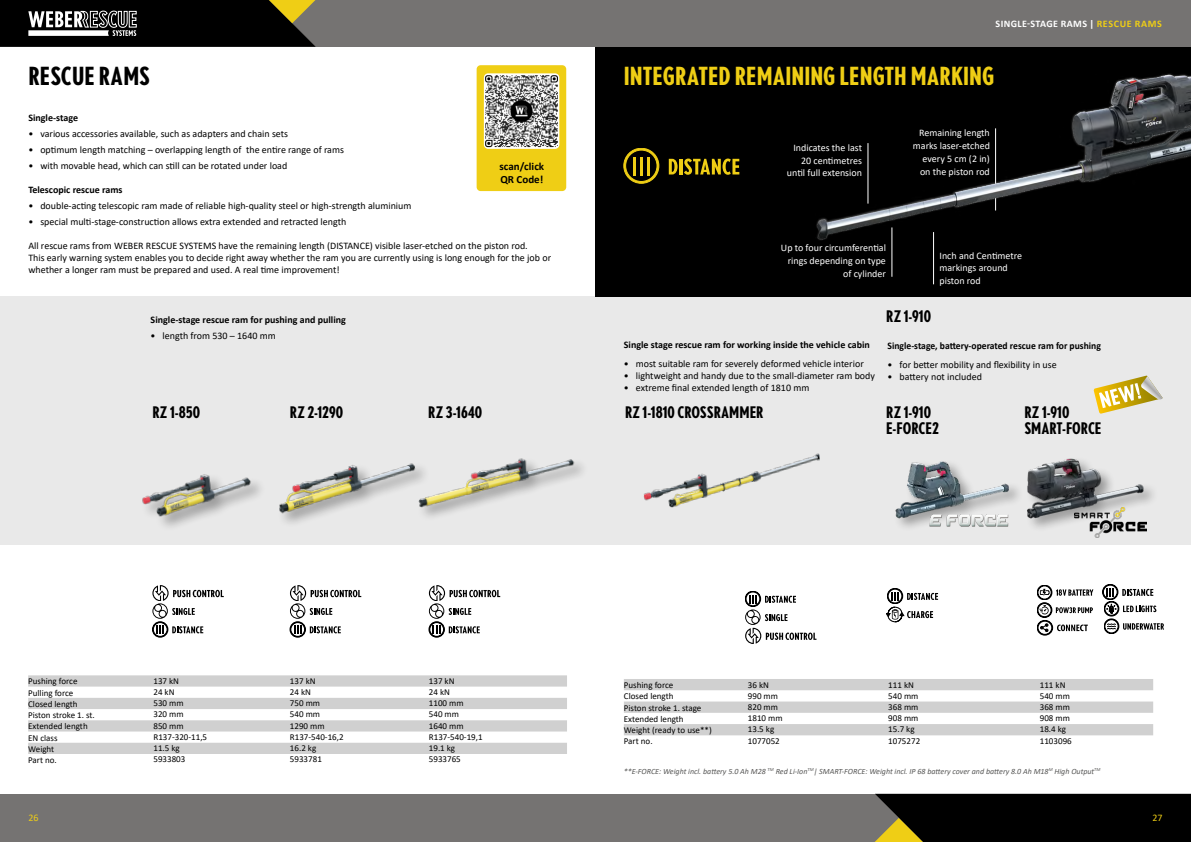
<style>
.page{position:relative;width:1191px;height:842px;background:#fff}
.page>*{position:absolute;margin:0;border:0;box-sizing:border-box;transform-origin:0 0}
.t1{font:700 condensed 25px "Nobel";color:#efce15}
.t2{font:700 condensed 25px "Nobel";color:#000}
.t3{font:700 condensed 16px/16px "Nobel";color:#000}
.t4{font:700 11px/13px "Calibri";color:#000}
.t5{font:10px/12px "Calibri";color:#000}
.t6{font:10px/12.9px "Calibri";color:#fff;text-align:right}
.t7{font:700 10px "Calibri";color:#000}
.t8{font:700 10px "Calibri";color:#000;scale:.96 1}
.t9{font:700 10px "Calibri";letter-spacing:.04em;color:#fff}
.t10{font:10px "Calibri";color:#efce15}
.t11{font:9px/11.2px "Calibri";color:#000}
.t12{font:italic 8px "Calibri";color:#575756}
.s1{color:#efce15}
.s2{color:#585756}
</style>
<div class="page">
<div style="left:595px;top:297px;width:596px;height:248px;background:#e9e9e9"></div>
<div style="left:0;top:297px;width:595px;height:248px;background:#e9e9e9"></div>
<div style="left:595px;top:45px;width:596px;height:252px;background:#000"></div>
<div style="left:476px;top:65px;width:90px;height:126px;background:#efce15;border-radius:4px"></div>
<div style="left:0;top:794px;width:1191px;height:48px;background:#757372"></div>
<svg style="left:875px;top:794px;width:316px;height:48px;background:#0d0c05"></svg>
<div style="left:0;top:0;width:1191px;height:47px;background:#757372"></div>
<svg style="left:0;top:0;width:316px;height:47px;background:#25241d"></svg>
<svg style="left:28px;top:675px;width:539px;height:79px;fill:#d0d0d0"></svg>
<hr style="left:933px;top:232px;width:1px;height:52px;background:#fff">
<hr style="left:891px;top:227px;width:1px;height:50px;background:#fff">
<svg style="left:624px;top:679px;width:529px;height:56px"></svg>
<svg style="left:1093px;top:376px;width:69px;height:38px"></svg>
<img style="left:484px;top:73px;width:75px;height:76px">
<img style="left:142px;top:474px;width:118px;height:53px">
<img style="left:279px;top:465px;width:123px;height:58px">
<img style="left:402px;top:458px;width:181px;height:59px">
<svg style="left:152px;top:585px;width:72px;height:52px"></svg>
<svg style="left:290px;top:585px;width:71px;height:52px"></svg>
<svg style="left:429px;top:585px;width:71px;height:52px"></svg>
<img style="left:895px;top:461px;width:124px;height:67px">
<img style="left:816px;top:73px;width:375px;height:188px">
<svg style="left:623px;top:148px;width:36px;height:36px"></svg>
<hr style="left:647px;top:157px;width:3px;height:19px;background:#efce15">
<svg style="left:669px;top:159px;width:8px;height:15px"></svg>
<hr style="left:679px;top:159px;width:3px;height:15px;background:#efce15">
<svg style="left:684px;top:159px;width:55px;height:16px"></svg>
<svg style="left:886px;top:588px;width:52px;height:34px"></svg>
<img style="left:929px;top:515px;width:79px;height:12px">
<img style="left:1094px;top:533px;width:13px;height:4px">
<div style="left:1025px;top:456px;width:133px;height:77px;background:#000;opacity:.35"></div>
<img style="left:1025px;top:456px;width:126px;height:71px">
<svg style="left:1037px;top:585px;width:56px;height:50px"></svg>
<svg style="left:1102px;top:584px;width:62px;height:50px"></svg>
<img style="left:643px;top:453px;width:177px;height:55px">
<svg style="left:745px;top:591px;width:71px;height:52px"></svg>
<h1 class="t2" style="left:28px;top:62px;width:123px">RESCUE RAMS</h1>
<p class="t7" style="left:28px;top:111px;width:51px">Single-stage</p>
<p class="t5" style="left:28px;top:127px;width:261px">• various accessories available, such as adapters and chain sets</p>
<p class="t5" style="left:28px;top:143px;width:317px">• optimum length matching – overlapping length of the entire range of rams</p>
<p class="t5" style="left:28px;top:159px;width:260px">• with movable head, which can still can be rotated under load</p>
<p class="t7" style="left:28px;top:183px;width:96px">Telescopic rescue rams</p>
<p class="t5" style="left:28px;top:199px;width:384px">• double-acting telescopic ram made of reliable high-quality steel or high-strength aluminium</p>
<p class="t5" style="left:28px;top:215px;width:319px">• special multi-stage-construction allows extra extended and retracted length</p>
<p class="t5" style="left:28px;top:239px;width:524px">All rescue rams from WEBER RESCUE SYSTEMS have the remaining length (DISTANCE) visible laser-etched on the piston rod.<br>This early warning system enables you to decide right away whether the ram you are currently using is long enough for the job or whether a longer ram must be prepared and used. A real time improvement!</p>
<p class="t4" style="left:499px;top:160px;width:46px">scan/click<br>QR Code!</p>
<p class="t7" style="left:151px;top:312px;width:197px">Single-stage rescue ram for pushing and pulling</p>
<p class="t5" style="left:151px;top:329px;width:127px">• length from 530 – 1640 mm</p>
<p class="t9" style="left:995px;top:16px;width:168px">SINGLE-STAGE RAMS | <span class="s1">RESCUE RAMS</span></p>
<h1 class="t1" style="left:624px;top:62px;width:372px">INTEGRATED REMAINING LENGTH MARKING</h1>
<p class="t6" style="left:787px;top:141px;width:77px">Indicates the last<br>20 centimetres until full extension</p>
<p class="t6" style="left:781px;top:241px;width:107px">Up to four circumferential rings depending on type of cylinder</p>
<p class="t6" style="left:913px;top:126px;width:78px">Remaining length marks laser-etched every 5 cm (2 in) on the piston rod</p>
<p class="t6" style="left:939px;top:248px;width:84px;text-align:left">Inch and Centimetre markings around piston rod</p>
<p class="t7" style="left:624px;top:338px;width:248px">Single stage rescue ram for working inside the vehicle cabin</p>
<p class="t5" style="left:624px;top:357px;width:241px">• most suitable ram for severely deformed vehicle interior</p>
<p class="t5" style="left:624px;top:369px;width:253px">• lightweight and handy due to the small-diameter ram body</p>
<p class="t5" style="left:624px;top:381px;width:187px">• extreme final extended length of 1810 mm</p>
<h2 class="t3" style="left:886px;top:308px;width:46px">RZ 1-910</h2>
<p class="t8" style="left:887px;top:338px;width:224px">Single-stage, battery-operated rescue ram for pushing</p>
<p class="t5" style="left:887px;top:358px;width:171px">• for better mobility and flexibility in use</p>
<p class="t5" style="left:887px;top:370px;width:96px">• battery not included</p>
<h2 class="t3" style="left:152px;top:404px;width:49px">RZ 1-850</h2>
<h2 class="t3" style="left:290px;top:404px;width:55px">RZ 2-1290</h2>
<h2 class="t3" style="left:428px;top:404px;width:55px">RZ 3-1640</h2>
<h2 class="t3" style="left:886px;top:404px;width:54px">RZ 1-910<br>E-FORCE2</h2>
<h2 class="t3" style="left:1024px;top:404px;width:79px">RZ 1-910<br>SMART-FORCE</h2>
<h2 class="t3" style="left:625px;top:404px;width:140px">RZ 1-1810 CROSSRAMMER</h2>
<p class="t11" style="left:28px;top:675px;width:68px">Pushing force<br>Pulling force<br>Closed length<br>Piston stroke 1. st.<br>Extended length<br>EN class<br>Weight<br>Part no.</p>
<p class="t11" style="left:153px;top:675px;width:27px">137 kN</p>
<p class="t11" style="left:290px;top:675px;width:27px">137 kN</p>
<p class="t11" style="left:429px;top:675px;width:27px">137 kN</p>
<p class="t11" style="left:153px;top:686px;width:23px">24 kN</p>
<p class="t11" style="left:290px;top:686px;width:23px">24 kN</p>
<p class="t11" style="left:429px;top:686px;width:23px">24 kN</p>
<p class="t11" style="left:153px;top:697px;width:32px">530 mm</p>
<p class="t11" style="left:290px;top:697px;width:32px">750 mm</p>
<p class="t11" style="left:429px;top:697px;width:36px">1100 mm</p>
<p class="t11" style="left:153px;top:708px;width:32px">320 mm</p>
<p class="t11" style="left:290px;top:708px;width:32px">540 mm</p>
<p class="t11" style="left:429px;top:708px;width:32px">540 mm</p>
<p class="t11" style="left:153px;top:720px;width:32px">850 mm</p>
<p class="t11" style="left:290px;top:720px;width:36px">1290 mm</p>
<p class="t11" style="left:429px;top:720px;width:36px">1640 mm</p>
<p class="t11" style="left:153px;top:731px;width:55px">R137-320-11,5</p>
<p class="t11" style="left:290px;top:731px;width:55px">R137-540-16,2</p>
<p class="t11" style="left:429px;top:731px;width:55px">R137-540-19,1</p>
<p class="t11" style="left:153px;top:742px;width:28px">11.5 kg</p>
<p class="t11" style="left:290px;top:742px;width:28px">16.2 kg</p>
<p class="t11" style="left:429px;top:742px;width:28px">19.1 kg</p>
<p class="t11" style="left:153px;top:753px;width:33px">5933803</p>
<p class="t11" style="left:290px;top:753px;width:33px">5933781</p>
<p class="t11" style="left:429px;top:753px;width:33px">5933765</p>
<p class="t11" style="left:624px;top:679px;width:90px">Pushing force<br>Closed length<br>Piston stroke 1. stage<br>Extended length<br>Weight (ready to use**)<br>Part no.</p>
<p class="t11" style="left:748px;top:679px;width:36px">36 kN<br>990 mm<br>820 mm<br>1810 mm<br>13.5 kg<br>1077052</p>
<p class="t11" style="left:888px;top:679px;width:33px">111 kN<br>540 mm<br>368 mm<br>908 mm<br>15.7 kg<br>1075272</p>
<p class="t11" style="left:1039px;top:679px;width:33px">111 kN<br>540 mm<br>368 mm<br>908 mm<br>18.4 kg<br>1103096</p>
<p class="t12" style="left:623px;top:765px;width:478px">**E-FORCE: Weight incl. battery 5.0 Ah <span class="s2">M28</span> <sup>TM</sup> Red Li-Ion<sup>TM</sup>| SMART-FORCE: Weight incl. IP 68 battery cover and battery 8.0 Ah M18<sup>M</sup> High Output<sup>TM</sup></p>
<p class="t10" style="left:28px;top:811px;width:12px">26</p>
<p class="t10" style="left:1152px;top:811px;width:12px">27</p>
</div>
